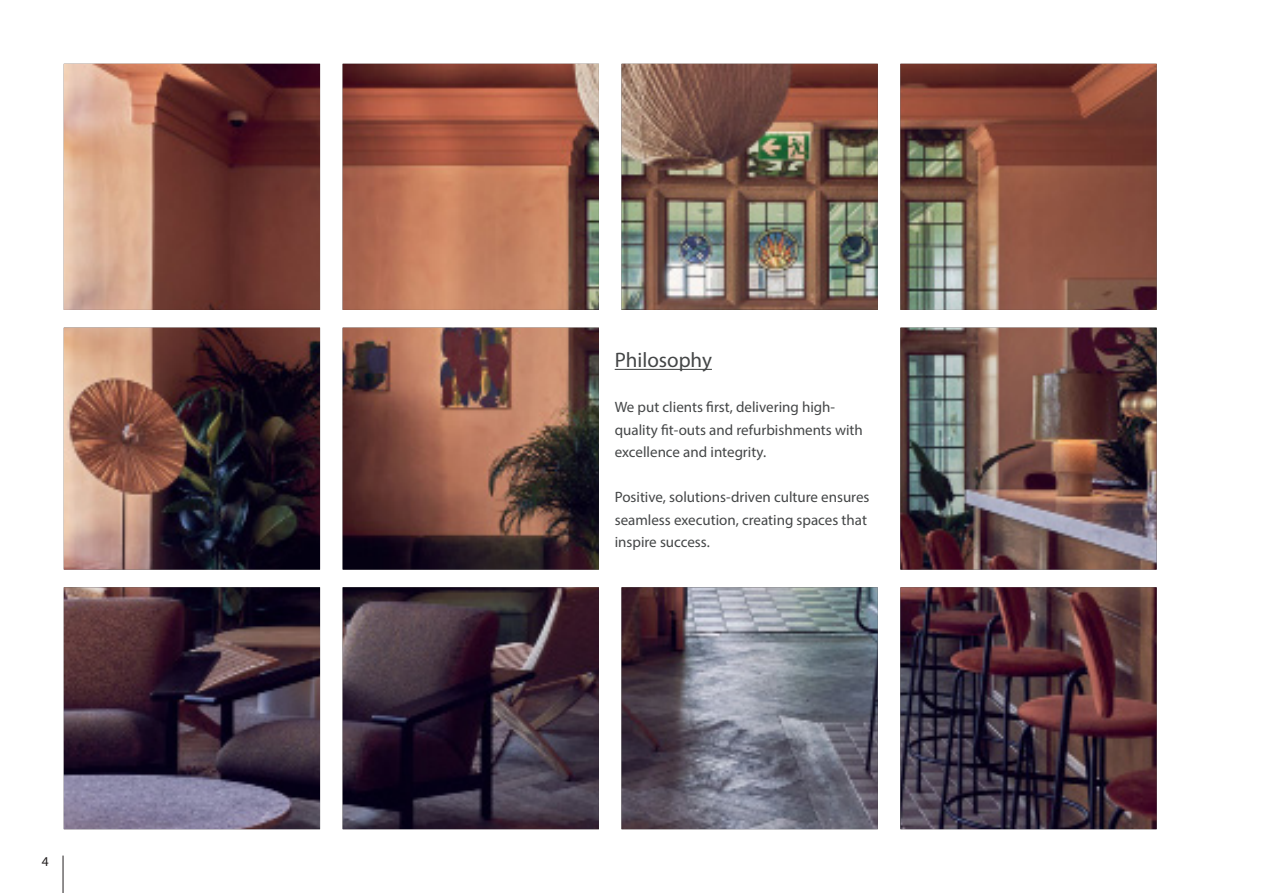
<style>
.page{position:relative;width:1263px;height:893px;background:#fff}
.page>*{position:absolute;margin:0;border:0;box-sizing:border-box;transform-origin:0 0}
.Intro_white{font:21px "Myriad Pro";color:#444647}
.Intro_white-2{font:15px/22.5px "Myriad Pro";color:#444647}
.t1{font:13.5px "Myriad Pro";color:#231f20}
</style>
<div class="page">
<img style="left:64px;top:64px;width:1093px;height:765px">
<hr style="left:63px;top:855px;width:1px;height:38px;background:#231f20">
<hr style="left:615px;top:369px;width:97px;height:1px;background:#444647">
<p class="t1" style="left:42px;top:853px;width:8px">4</p>
<p class="Intro_white" style="left:615px;top:347px;width:99px">Philosophy</p>
<p class="Intro_white-2" style="left:615px;top:396px;width:250px">We put clients first, delivering high&shy;quality fit-outs and refurbishments with excellence and integrity.</p>
<p class="Intro_white-2" style="left:615px;top:486px;width:256px">Positive, solutions-driven culture ensures seamless execution, creating spaces that inspire success.</p>
</div>
